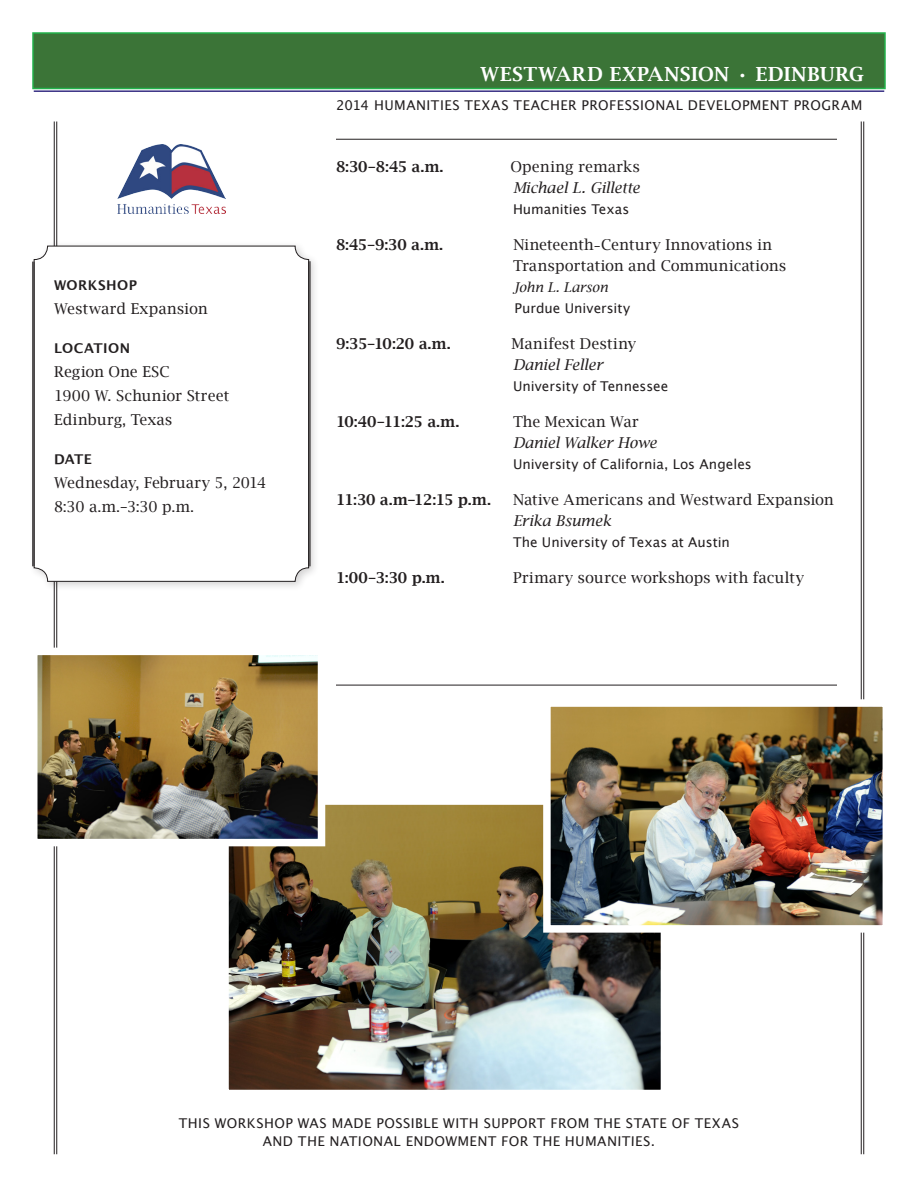
<style>
.page{position:relative;width:918px;height:1188px;background:#fff}
.page>*{position:absolute;margin:0;border:0;box-sizing:border-box;transform-origin:0 0}
.t1{font:600 19.5px "Lucida Bright";letter-spacing:.03em;color:#fff}
.t2{font:15px "Lucida Bright";letter-spacing:.005em;color:#231f20}
.t3{font:600 15px "Lucida Bright";letter-spacing:-.03em;color:#231f20}
.t4{font:italic 15px/21px "Lucida Bright";letter-spacing:-.005em;color:#231f20}
.t5{font:13.5px "Lucida Grande";letter-spacing:.015em;color:#231f20}
.t6{font:13.5px "Lucida Grande";letter-spacing:.035em;color:#231f20}
.t7{font:700 13.5px "Lucida Grande";letter-spacing:.03em;color:#231f20}
.t8{font:italic 13.5px "Lucida Bright";color:#231f20}
.s1{font-style:normal}
.s2{font-family:"Lucida Grande";font-size:12px}
</style>
<div class="page">
<hr style="left:56px;top:122px;width:1px;height:1032px;background:#231f20">
<hr style="left:54px;top:122px;width:1px;height:1032px;background:#231f20">
<hr style="left:863px;top:122px;width:1px;height:1032px;background:#231f20">
<hr style="left:861px;top:122px;width:1px;height:1032px;background:#231f20">
<svg style="left:32px;top:32px;width:854px;height:58px;background:#3d793b"></svg>
<hr style="left:34px;top:90px;width:850px;height:2px;background:#372f84">
<hr style="left:336px;top:139px;width:501px;height:1px;background:#231f20">
<img style="left:117px;top:145px;width:108px;height:69px">
<img style="left:230px;top:806px;width:429px;height:282px">
<div style="left:221px;top:797px;width:447px;height:300px;border:8px solid #fff"></div>
<img style="left:552px;top:708px;width:329px;height:216px">
<div style="left:543px;top:699px;width:347px;height:234px;border:8px solid #fff"></div>
<img style="left:39px;top:657px;width:277px;height:180px">
<div style="left:30px;top:648px;width:295px;height:198px;border:8px solid #fff"></div>
<hr style="left:336px;top:685px;width:501px;height:1px;background:#231f20">
<div style="left:29px;top:241px;width:291px;height:351px;background:#231f20;opacity:.2"></div>
<div style="left:34px;top:246px;width:275px;height:335px;background:#fff;border-radius:14px"></div>
<div style="left:34px;top:246px;width:275px;height:336px;border:1px solid #231f20;border-radius:14px"></div>
<hr style="left:34px;top:262px;width:1px;height:304px;background:#231f20">
<hr style="left:32px;top:262px;width:1px;height:304px;background:#231f20">
<hr style="left:310px;top:261px;width:1px;height:305px;background:#231f20">
<hr style="left:309px;top:261px;width:1px;height:305px;background:#231f20">
<p class="t7" style="left:54px;top:275px;width:84px">WORKSHOP</p>
<p class="t2" style="left:54px;top:300px;width:155px">Westward Expansion</p>
<p class="t7" style="left:54px;top:338px;width:78px">LOCATION</p>
<p class="t2" style="left:54px;top:363px;width:117px">Region One ESC</p>
<p class="t2" style="left:54px;top:387px;width:177px">1900 W. Schunior Street</p>
<p class="t2" style="left:54px;top:411px;width:120px">Edinburg, Texas</p>
<p class="t7" style="left:54px;top:449px;width:40px">DATE</p>
<p class="t2" style="left:54px;top:474px;width:214px">Wednesday, February 5, 2014</p>
<p class="t2" style="left:54px;top:498px;width:142px">8:30 a.m.–3:30 p.m.</p>
<p class="t1" style="left:480px;top:63px;width:385px">WESTWARD EXPANSION • EDINBURG</p>
<p class="t6" style="left:336px;top:98px;width:528px">2014 HUMANITIES TEXAS TEACHER PROFESSIONAL DEVELOPMENT PROGRAM</p>
<p class="t3" style="left:336px;top:158px;width:109px">8:30–8:45 a.m.</p>
<p class="t4" style="left:510px;top:156px;width:131px"><span class="s1">Opening remarks<br></span>Michael L. Gillette</p>
<p class="t5" style="left:513px;top:202px;width:118px">Humanities Texas</p>
<p class="t3" style="left:336px;top:236px;width:109px">8:45–9:30 a.m.</p>
<p class="t2" style="left:513px;top:236px;width:260px">Nineteenth<span class="s2">-</span>Century Innovations in</p>
<p class="t2" style="left:513px;top:257px;width:275px">Transportation and Communications</p>
<p class="t8" style="left:513px;top:280px;width:96px">John L. Larson</p>
<p class="t5" style="left:514px;top:301px;width:117px">Purdue University</p>
<p class="t3" style="left:336px;top:335px;width:116px">9:35–10:20 a.m.</p>
<p class="t2" style="left:511px;top:335px;width:126px">Manifest Destiny</p>
<p class="t4" style="left:513px;top:354px;width:91px">Daniel Feller</p>
<p class="t5" style="left:513px;top:379px;width:157px">University of Tennessee</p>
<p class="t3" style="left:336px;top:413px;width:125px">10:40–11:25 a.m.</p>
<p class="t2" style="left:513px;top:413px;width:127px">The Mexican War</p>
<p class="t4" style="left:513px;top:432px;width:145px">Daniel Walker Howe</p>
<p class="t5" style="left:513px;top:457px;width:240px">University of California, Los Angeles</p>
<p class="t3" style="left:336px;top:491px;width:157px">11:30 a.m–12:15 p.m.</p>
<p class="t2" style="left:513px;top:491px;width:322px">Native Americans and Westward Expansion</p>
<p class="t4" style="left:513px;top:510px;width:99px">Erika Bsumek</p>
<p class="t5" style="left:513px;top:535px;width:219px">The University of Texas at Austin</p>
<p class="t3" style="left:336px;top:569px;width:110px">1:00–3:30 p.m.</p>
<p class="t2" style="left:513px;top:569px;width:293px">Primary source workshops with faculty</p>
<p class="t6" style="left:179px;top:1115px;width:562px">THIS WORKSHOP WAS MADE POSSIBLE WITH SUPPORT FROM THE STATE OF TEXAS</p>
<p class="t5" style="left:263px;top:1133px;width:394px">AND THE NATIONAL ENDOWMENT FOR THE HUMANITIES.</p>
</div>
